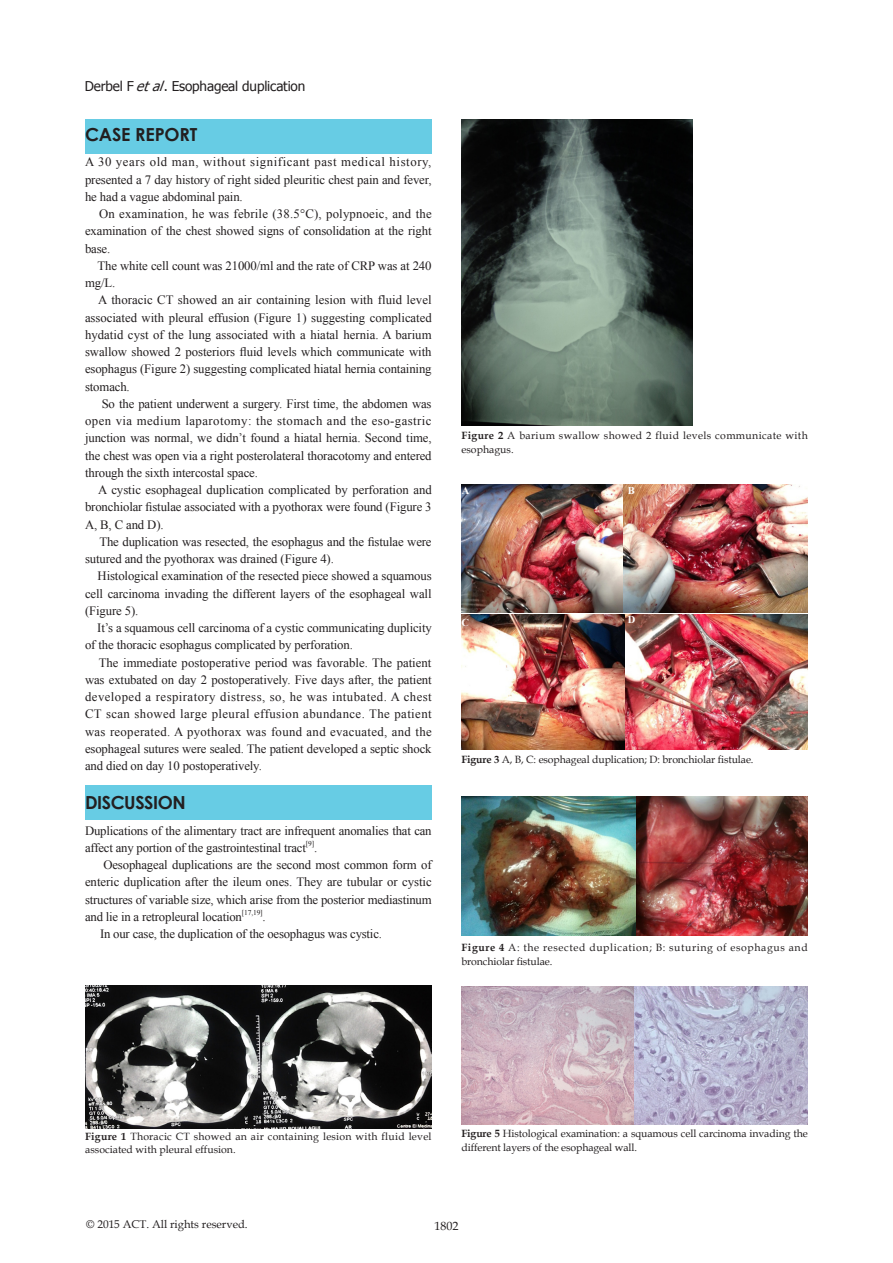
<style>
.page{position:relative;width:893px;height:1263px;background:#fff}
.page>*{position:absolute;margin:0;border:0;box-sizing:border-box;transform-origin:0 0}
.一级标题{font:700 18px "Century Gothic";letter-spacing:-.025em;color:#231f20}
.t1{font:13.5px "Tahoma";letter-spacing:-.01em;color:#231f20}
.一级标题-2{font:12.75px/17.2px "Times New Roman";letter-spacing:-.01em;color:#231f20;text-align:justify}
.t2{font:12px "Book Antiqua";color:#231f20}
.t3{font:11.25px "Book Antiqua";color:#231f20}
.一级标题-3{font:10.5px/13.5px "Book Antiqua";color:#231f20}
.一级标题-4{font:10.5px/13.5px "Book Antiqua";letter-spacing:.02em;color:#231f20}
.一级标题-5{font:10.5px/13.5px "Book Antiqua";letter-spacing:.055em;color:#231f20}
.一级标题-6{font:10.5px/13.5px "Book Antiqua";letter-spacing:.035em;color:#231f20}
.一级标题-7{font:700 10.5px "Times New Roman";color:#fff}
.一级标题-8{font:7.5px "Times New Roman";color:#231f20}
.s1{font-style:italic}
.s2{font-weight:700}
</style>
<div class="page">
<div style="left:85px;top:786px;width:347px;height:34px;background:#67cce4"></div>
<div style="left:85px;top:119px;width:347px;height:34px;background:#67cce4"></div>
<img style="left:461px;top:485px;width:347px;height:127px">
<img style="left:461px;top:614px;width:347px;height:135px">
<img style="left:461px;top:797px;width:174px;height:138px">
<img style="left:637px;top:797px;width:171px;height:138px">
<img style="left:462px;top:986px;width:346px;height:139px">
<img style="left:85px;top:985px;width:346px;height:143px">
<img style="left:461px;top:119px;width:231px;height:306px">
<p class="t1" style="left:85px;top:77px;width:222px">Derbel F <span class="s1">etal</span>. Esophageal duplication</p>
<p class="一级标题" style="left:85px;top:121px;width:114px">CASE REPORT</p>
<p class="一级标题-2" style="left:85px;top:153px;width:348px">A 30 years old man, without significant past medical history, presented a 7 day history of right sided pleuritic chest pain and fever, he had a vague abdominal pain.</p>
<p class="一级标题-2" style="left:85px;top:205px;width:348px;text-indent:14px">On examination, he was febrile (38.5°C), polypnoeic, and the examination of the chest showed signs of consolidation at the right base.</p>
<p class="一级标题-2" style="left:85px;top:257px;width:348px;text-indent:12px">The white cell count was 21000/ml and the rate of CRP was at 240 mg/L.</p>
<p class="一级标题-2" style="left:85px;top:291px;width:348px;text-indent:13px">A thoracic CT showed an air containing lesion with fluid level associated with pleural effusion (Figure 1) suggesting complicated hydatid cyst of the lung associated with a hiatal hernia. A barium swallow showed 2 posteriors fluid levels which communicate with esophagus (Figure 2) suggesting complicated hiatal hernia containing stomach.</p>
<p class="一级标题-2" style="left:85px;top:395px;width:348px;text-indent:17px">So the patient underwent a surgery. First time, the abdomen was open via medium laparotomy: the stomach and the eso-gastric junction was normal, we didn’t found a hiatal hernia. Second time, the chest was open via a right posterolateral thoracotomy and entered through the sixth intercostal space.</p>
<p class="一级标题-2" style="left:85px;top:481px;width:348px;text-indent:13px">A cystic esophageal duplication complicated by perforation and bronchiolar fistulae associated with a pyothorax were found (Figure 3<br>A, B, C and D).</p>
<p class="一级标题-2" style="left:85px;top:533px;width:348px;text-indent:14px">The duplication was resected, the esophagus and the fistulae were sutured and the pyothorax was drained (Figure 4).</p>
<p class="一级标题-2" style="left:85px;top:567px;width:348px;text-indent:13px">Histological examination of the resected piece showed a squamous cell carcinoma invading the different layers of the esophageal wall (Figure 5).</p>
<p class="一级标题-2" style="left:85px;top:619px;width:348px;text-indent:12px">It’s a squamous cell carcinoma of a cystic communicating duplicity of the thoracic esophagus complicated by perforation.</p>
<p class="一级标题-2" style="left:85px;top:653px;width:348px;text-indent:14px">The immediate postoperative period was favorable. The patient was extubated on day 2 postoperatively. Five days after, the patient developed a respiratory distress, so, he was intubated. A chest CT scan showed large pleural effusion abundance. The patient was reoperated. A pyothorax was found and evacuated, and the esophageal sutures were sealed. The patient developed a septic shock and died on day 10 postoperatively.</p>
<p class="一级标题" style="left:85px;top:789px;width:102px">DISCUSSION</p>
<p class="一级标题-2" style="left:85px;top:821px;width:348px">Duplications of the alimentary tract are infrequent anomalies that can affect any portion of the gastrointestinal tract</p>
<p class="一级标题-8" style="left:306px;top:838px;width:10px">[9]</p>
<p class="一级标题-2" style="left:314px;top:839px;width:5px">.</p>
<p class="一级标题-2" style="left:85px;top:856px;width:348px;text-indent:18px">Oesophageal duplications are the second most common form of enteric duplication after the ileum ones. They are tubular or cystic structures of variable size, which arise from the posterior mediastinum and lie in a retropleural location</p>
<p class="一级标题-8" style="left:242px;top:907px;width:23px">[17,19]</p>
<p class="一级标题-2" style="left:263px;top:908px;width:5px">.</p>
<p class="一级标题-2" style="left:100px;top:925px;width:283px">In our case, the duplication of the oesophagus was cystic.</p>
<p class="一级标题-6" style="left:461px;top:429px;width:348px"><span class="s2">Figure 2</span> A barium swallow showed 2 fluid levels communicate with esophagus.</p>
<p class="一级标题-7" style="left:462px;top:483px;width:9px">A</p>
<p class="一级标题-7" style="left:628px;top:483px;width:9px">B</p>
<p class="一级标题-7" style="left:461px;top:615px;width:9px">C</p>
<p class="一级标题-7" style="left:628px;top:612px;width:9px">D</p>
<p class="一级标题-3" style="left:461px;top:752px;width:294px"><span class="s2">Figure 3</span> A, B, C: esophageal duplication; D: bronchiolar fistulae.</p>
<p class="一级标题-5" style="left:461px;top:941px;width:348px"><span class="s2">Figure 4</span> A: the resected duplication; B: suturing of esophagus and bronchiolar fistulae.</p>
<p class="一级标题-4" style="left:85px;top:1129px;width:348px"><span class="s2">Figure 1</span> Thoracic CT showed an air containing lesion with fluid level associated with pleural effusion.</p>
<p class="一级标题-3" style="left:461px;top:1126px;width:348px"><span class="s2">Figure 5</span> Histological examination: a squamous cell carcinoma invading the different layers of the esophageal wall.</p>
<p class="t3" style="left:86px;top:1217px;width:163px">© 2015 ACT. All rights reserved.</p>
<p class="t2" style="left:434px;top:1217px;width:25px">1802</p>
</div>
